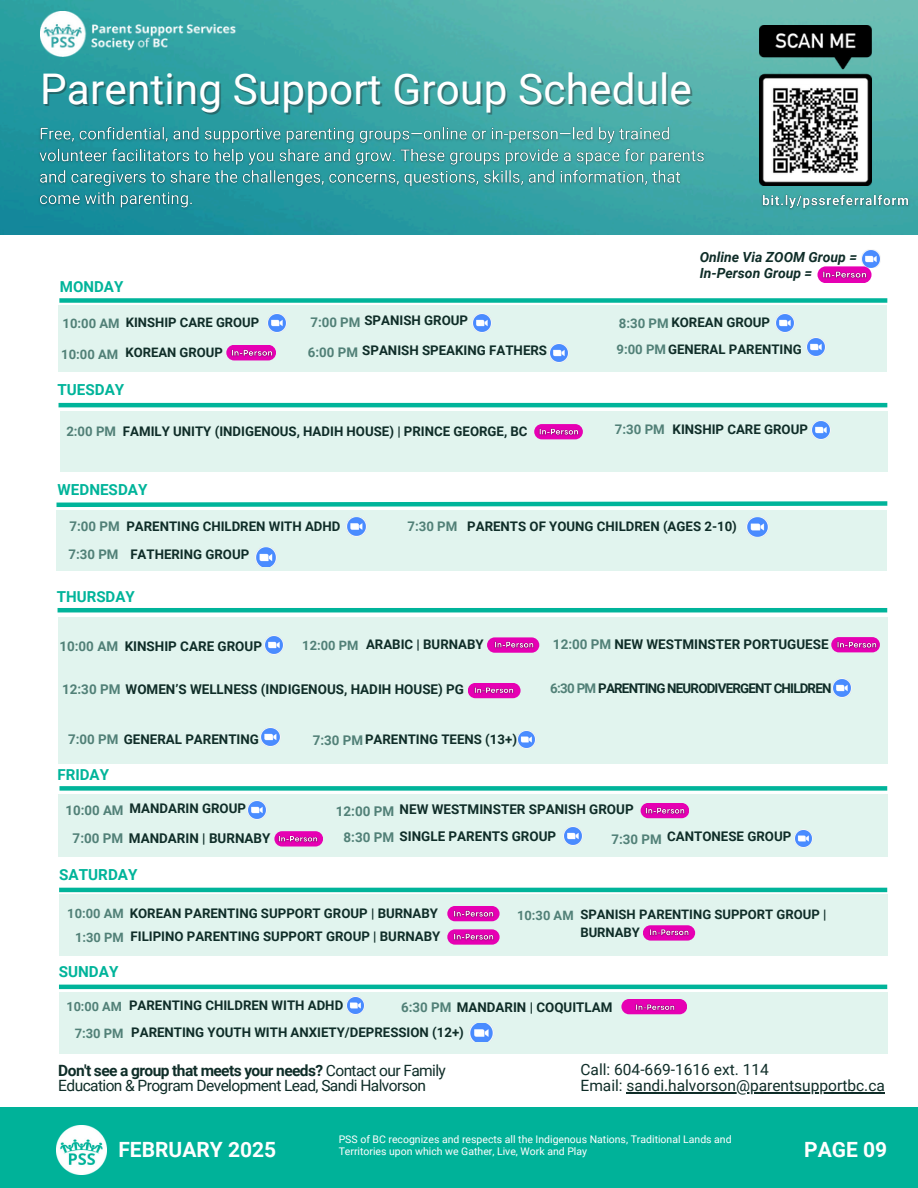
<style>
.page{position:relative;width:918px;height:1188px;background:#fff}
.page>*{position:absolute;margin:0;border:0;box-sizing:border-box;transform-origin:0 0}
.t1{font:42.3px "Roboto";letter-spacing:.005em;color:#fff}
.t2{font:700 21px "Roboto";color:#fff}
.t3{font:15.6px/15.8px "Roboto";letter-spacing:-.04em;color:#0f2d28}
.t4{font:15.6px/15.9px "Roboto";color:#0f2d28}
.t5{font:700 15.3px "Roboto";color:#00b49a}
.t6{font:700 15.15px "Roboto";color:#00b49a}
.t7{font:italic 700 13.95px "Roboto";color:#0f2d28}
.t8{font:700 13.5px "Roboto";color:#0f2d28}
.t9{font:700 13.5px "Roboto";color:#518077}
.t10{font:700 13.35px "Roboto";color:#0f2d28}
.t11{font:700 13.35px "Roboto";letter-spacing:-.06em;color:#0f2d28}
.t12{font:700 13.35px "Roboto";color:#518077}
.t13{font:700 13.2px "Roboto";color:#0f2d28}
.t14{font:700 13.2px "Roboto";color:#518077}
.t15{font:700 13.05px/18px "Roboto";color:#0f2d28}
.t16{font:700 13.05px "Roboto";color:#518077}
.t17{font:700 12.9px "Roboto";color:#518077}
.t18{font:700 12.75px "Roboto";color:#518077}
.t19{font:10.5px/12.3px "Roboto";color:#fff}
.s1{color:#518077}
.s2{font-size:13.35px;color:#518077}
.s3{font-weight:700}
</style>
<div class="page">
<hr style="left:59px;top:985px;width:828px;height:4px;background:#00b49a">
<div style="left:59px;top:993px;width:828px;height:61px;background:#e1f4ee"></div>
<img style="left:346px;top:997px;width:18px;height:18px">
<div style="left:59px;top:786px;width:828px;height:5px;background:#00b49a"></div>
<div style="left:58px;top:794px;width:829px;height:63px;background:#e1f4ee"></div>
<img style="left:794px;top:830px;width:18px;height:18px">
<img style="left:564px;top:827px;width:19px;height:19px">
<img style="left:248px;top:800px;width:19px;height:19px">
<div style="left:274px;top:831px;width:49px;height:16px;background:#e600b3;border-radius:8px"></div>
<hr style="left:59px;top:403px;width:828px;height:4px;background:#00b49a">
<div style="left:60px;top:411px;width:827px;height:61px;background:#e1f4ee"></div>
<div style="left:59px;top:298px;width:828px;height:5px;background:#00b49a"></div>
<div style="left:59px;top:305px;width:828px;height:67px;background:#e1f4ee"></div>
<img style="left:267px;top:313px;width:19px;height:19px">
<img style="left:806px;top:337px;width:19px;height:19px">
<img style="left:472px;top:313px;width:19px;height:20px">
<img style="left:776px;top:313px;width:19px;height:19px">
<img style="left:549px;top:344px;width:20px;height:19px">
<div style="left:58px;top:617px;width:829px;height:147px;background:#e1f4ee"></div>
<hr style="left:58px;top:608px;width:829px;height:4px;background:#00b49a">
<div style="left:468px;top:683px;width:53px;height:15px;background:#e600b3;border-radius:8px"></div>
<img style="left:474px;top:687px;width:40px;height:7px">
<img style="left:0;top:0;width:918px;height:235px">
<hr style="left:59px;top:888px;width:828px;height:4px;background:#00b49a">
<div style="left:59px;top:895px;width:828px;height:61px;background:#e1f4ee"></div>
<svg style="left:447px;top:929px;width:53px;height:16px"></svg>
<img style="left:449px;top:931px;width:47px;height:13px">
<div style="left:447px;top:906px;width:53px;height:15px;background:#e600b3;border-radius:8px"></div>
<img style="left:449px;top:908px;width:45px;height:12px">
<svg style="left:56px;top:501px;width:832px;height:7px"></svg>
<div style="left:57px;top:511px;width:830px;height:60px;background:#e1f4ee"></div>
<img style="left:346px;top:517px;width:21px;height:19px">
<img style="left:747px;top:517px;width:21px;height:19px">
<img style="left:255px;top:548px;width:21px;height:19px">
<img style="left:469px;top:1023px;width:24px;height:18px">
<div style="left:641px;top:803px;width:48px;height:15px;background:#e600b3;border-radius:8px"></div>
<img style="left:642px;top:805px;width:46px;height:13px">
<img style="left:811px;top:420px;width:19px;height:19px">
<div style="left:534px;top:424px;width:49px;height:15px;background:#e600b3;border-radius:8px"></div>
<img style="left:536px;top:426px;width:45px;height:12px">
<svg style="left:226px;top:345px;width:50px;height:15px"></svg>
<img style="left:229px;top:346px;width:46px;height:13px">
<img style="left:261px;top:727px;width:19px;height:19px">
<img style="left:265px;top:635px;width:19px;height:20px">
<div style="left:831px;top:637px;width:49px;height:15px;background:#e600b3;border-radius:8px"></div>
<img style="left:836px;top:639px;width:44px;height:12px">
<div style="left:487px;top:637px;width:52px;height:16px;background:#e600b3;border-radius:8px"></div>
<img style="left:489px;top:639px;width:48px;height:12px">
<img style="left:832px;top:678px;width:19px;height:19px">
<img style="left:518px;top:731px;width:18px;height:18px">
<div style="left:643px;top:925px;width:52px;height:16px;background:#e600b3;border-radius:8px"></div>
<img style="left:644px;top:927px;width:48px;height:13px">
<div style="left:0;top:1107px;width:918px;height:81px;background:#00b299"></div>
<img style="left:57px;top:1125px;width:49px;height:50px">
<div style="left:621px;top:999px;width:66px;height:15px;background:#e600b3;border-radius:8px"></div>
<img style="left:40px;top:11px;width:198px;height:45px">
<img style="left:759px;top:25px;width:112px;height:161px">
<img style="left:767px;top:85px;width:96px;height:90px">
<img style="left:862px;top:250px;width:18px;height:17px">
<svg style="left:817px;top:266px;width:55px;height:17px"></svg>
<img style="left:820px;top:268px;width:49px;height:14px">
<img style="left:35px;top:122px;width:675px;height:93px">
<img style="left:275px;top:833px;width:45px;height:13px">
<img style="left:759px;top:190px;width:154px;height:24px">
<hr style="left:627px;top:1092px;width:258px;height:1px;background:#0f2d28">
<img style="left:635px;top:1003px;width:40px;height:8px">
<p class="t1" style="left:40px;top:65px;width:653px">Parenting Support Group Schedule</p>
<p class="t6" style="left:60px;top:278px;width:65px">MONDAY</p>
<h5 class="t7" style="left:700px;top:249px;width:159px">Online Via ZOOM Group =</h5>
<p class="t7" style="left:700px;top:265px;width:114px">In-Person Group =</p>
<h5 class="t16" style="left:63px;top:315px;width:59px">10:00 AM</h5>
<p class="t15" style="left:126px;top:314px;width:135px">KINSHIP CARE GROUP</p>
<p class="t12" style="left:310px;top:315px;width:52px">7:00 PM</p>
<h5 class="t10" style="left:364px;top:313px;width:105px">SPANISH GROUP</h5>
<h5 class="t13" style="left:619px;top:315px;width:153px"><span class="s1">8:30 PM</span> KOREAN GROUP</h5>
<p class="t10" style="left:362px;top:343px;width:186px">SPANISH SPEAKING FATHERS</p>
<h3 class="t13" style="left:616px;top:341px;width:187px"><span class="s1">9:00 PM</span>GENERAL PARENTING</h3>
<p class="t16" style="left:61px;top:347px;width:59px">10:00 AM</p>
<h5 class="t15" style="left:125px;top:344px;width:99px">KOREAN GROUP</h5>
<p class="t12" style="left:308px;top:344px;width:52px">6:00 PM</p>
<p class="t6" style="left:58px;top:381px;width:68px">TUESDAY</p>
<h5 class="t14" style="left:66px;top:424px;width:51px">2:00 PM</h5>
<p class="t13" style="left:123px;top:424px;width:406px">FAMILY UNITY (INDIGENOUS, HADIH HOUSE) | PRINCE GEORGE, BC</p>
<p class="t6" style="left:58px;top:481px;width:91px">WEDNESDAY</p>
<p class="t14" style="left:615px;top:422px;width:51px">7:30 PM</p>
<h5 class="t13" style="left:673px;top:422px;width:137px">KINSHIP CARE GROUP</h5>
<p class="t13" style="left:126px;top:518px;width:216px">PARENTING CHILDREN WITH ADHD</p>
<h5 class="t13" style="left:467px;top:519px;width:271px">PARENTS OF YOUNG CHILDREN (AGES 2-10)</h5>
<p class="t13" style="left:130px;top:547px;width:120px">FATHERING GROUP</p>
<p class="t12" style="left:70px;top:519px;width:52px">7:00 PM</p>
<h3 class="t14" style="left:408px;top:518px;width:51px">7:30 PM</h3>
<p class="t14" style="left:69px;top:547px;width:51px">7:30 PM</p>
<p class="t6" style="left:57px;top:587px;width:80px">THURSDAY</p>
<p class="t9" style="left:59px;top:639px;width:60px">10:00 AM</p>
<p class="t8" style="left:125px;top:638px;width:139px">KINSHIP CARE GROUP</p>
<p class="t17" style="left:302px;top:638px;width:58px">12:00 PM</p>
<p class="t13" style="left:366px;top:637px;width:119px">ARABIC | BURNABY</p>
<p class="t8" style="left:553px;top:636px;width:277px"><span class="s1">12:00 PM</span> NEW WESTMINSTER PORTUGUESE</p>
<p class="t11" style="left:550px;top:681px;width:283px"><span class="s1">6:30 PM</span> PARENTING NEURODIVERGENT CHILDREN</p>
<p class="t8" style="left:62px;top:682px;width:403px"><span class="s1">12:30 PM</span> WOMEN’S WELLNESS (INDIGENOUS, HADIH HOUSE) PG</p>
<h5 class="t10" style="left:68px;top:732px;width:192px"><span class="s1">7:00 PM</span> GENERAL PARENTING</h5>
<h5 class="t6" style="left:58px;top:766px;width:53px">FRIDAY</h5>
<h5 class="t13" style="left:313px;top:732px;width:206px"><span class="s2">7:30 PM</span> PARENTING TEENS (13+)</h5>
<p class="t12" style="left:65px;top:802px;width:60px">10:00 AM</p>
<p class="t10" style="left:130px;top:800px;width:118px">MANDARIN GROUP</p>
<p class="t8" style="left:400px;top:802px;width:236px">NEW WESTMINSTER SPANISH GROUP</p>
<p class="t8" style="left:73px;top:830px;width:199px"><span class="s1">7:00 PM</span> MANDARIN | BURNABY</p>
<p class="t9" style="left:336px;top:803px;width:60px">12:00 PM</p>
<p class="t8" style="left:344px;top:828px;width:214px"><span class="s1">8:30 PM</span> SINGLE PARENTS GROUP</p>
<p class="t12" style="left:612px;top:832px;width:52px">7:30 PM</p>
<p class="t10" style="left:667px;top:829px;width:126px">CANTONESE GROUP</p>
<p class="t5" style="left:59px;top:866px;width:80px">SATURDAY</p>
<p class="t17" style="left:67px;top:906px;width:58px">10:00 AM</p>
<p class="t13" style="left:130px;top:905px;width:310px">KOREAN PARENTING SUPPORT GROUP | BURNABY</p>
<p class="t17" style="left:517px;top:908px;width:58px">10:30 AM</p>
<h3 class="t15" style="left:580px;top:905px;width:248px">SPANISH PARENTING SUPPORT GROUP |<br>BURNABY</h3>
<h3 class="t17" style="left:75px;top:930px;width:50px">1:30 PM</h3>
<p class="t13" style="left:131px;top:929px;width:311px">FILIPINO PARENTING SUPPORT GROUP | BURNABY</p>
<p class="t5" style="left:59px;top:963px;width:61px">SUNDAY</p>
<h5 class="t18" style="left:66px;top:999px;width:57px">10:00 AM</h5>
<p class="t13" style="left:129px;top:998px;width:216px">PARENTING CHILDREN WITH ADHD</p>
<p class="t10" style="left:401px;top:1000px;width:213px"><span class="s1">6:30 PM</span> MANDARIN | COQUITLAM</p>
<p class="t16" style="left:75px;top:1026px;width:50px">7:30 PM</p>
<p class="t13" style="left:131px;top:1025px;width:334px">PARENTING YOUTH WITH ANXIETY/DEPRESSION (12+)</p>
<p class="t3" style="left:58px;top:1062px;width:389px"><span class="s3">Don't see a group that meets your needs?</span> Contact our Family<br>Education &amp; Program Development Lead, Sandi Halvorson</p>
<p class="t4" style="left:581px;top:1062px;width:306px">Call: 604-669-1616 ext. 114<br>Email: sandi.halvorson@parentsupportbc.ca</p>
<p class="t2" style="left:118px;top:1137px;width:159px">FEBRUARY 2025</p>
<p class="t19" style="left:339px;top:1133px;width:395px">PSS of BC recognizes and respects all the Indigenous Nations, Traditional Lands and<br>Territories upon which we Gather, Live, Work and Play</p>
<h5 class="t2" style="left:804px;top:1138px;width:85px">PAGE 09</h5>
</div>
